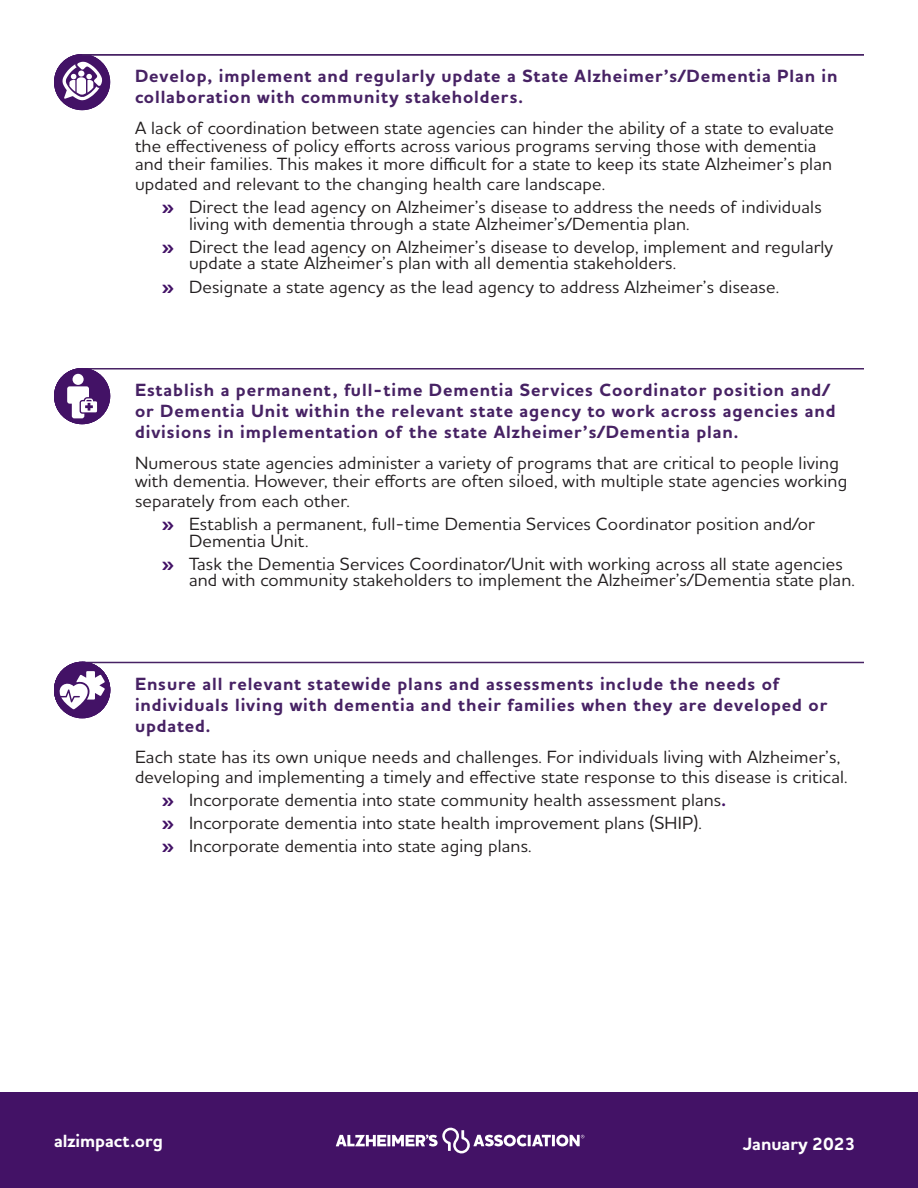
<style>
.page{position:relative;width:918px;height:1188px;background:#fff}
.page>*{position:absolute;margin:0;border:0;box-sizing:border-box;transform-origin:0 0}
.t1{font:500 18px/16.5px "Houschka Alt Pro";letter-spacing:.01em;color:#231f20}
.t2{font:700 18px/21px "Houschka Alt Pro";letter-spacing:.05em;color:#472264}
.t3{font:700 18px "Houschka Alt Pro";color:#fff}
.s1{font-weight:700;color:#431266}
</style>
<div class="page">
<div style="left:0;top:1093px;width:918px;height:95px;background:#431266"></div>
<svg style="left:336px;top:1127px;width:248px;height:27px"></svg>
<div style="left:54px;top:54px;width:56px;height:56px;background:#431266;border-radius:50%"></div>
<svg style="left:62px;top:62px;width:41px;height:38px"></svg>
<hr style="left:82px;top:54px;width:782px;height:2px;background:#472264">
<hr style="left:82px;top:368px;width:782px;height:2px;background:#472264">
<div style="left:54px;top:368px;width:56px;height:56px;background:#431266;border-radius:50%"></div>
<div style="left:73px;top:374px;width:11px;height:11px;background:#fff;border-radius:50%"></div>
<svg style="left:62px;top:376px;width:41px;height:42px"></svg>
<hr style="left:82px;top:662px;width:782px;height:1px;background:#472264">
<div style="left:54px;top:662px;width:56px;height:56px;background:#431266;border-radius:50%"></div>
<svg style="left:56px;top:669px;width:49px;height:43px"></svg>
<p class="t2" style="left:135px;top:66px;width:704px">Develop, implement and regularly update a State Alzheimer’s/Dementia Plan in collaboration with community stakeholders.</p>
<p class="t1" style="left:135px;top:119px;width:700px;line-height:18.5px">A lack of coordination between state agencies can hinder the ability of a state to evaluate the effectiveness of policy efforts across various programs serving those with dementia and their families. This makes it more difficult for a state to keep its state Alzheimer’s plan updated and relevant to the changing health care landscape.</p>
<p class="t1" style="left:189px;top:198px;width:634px;text-indent:-27px"><span class="s1">»</span> Direct the lead agency on Alzheimer’s disease to address the needs of individuals living with dementia through a state Alzheimer’s/Dementia plan.</p>
<p class="t1" style="left:189px;top:238px;width:646px;text-indent:-27px"><span class="s1">»</span> Direct the lead agency on Alzheimer’s disease to develop, implement and regularly update a state Alzheimer’s plan with all dementia stakeholders.</p>
<p class="t1" style="left:162px;top:278px;width:619px"><span class="s1">»</span> Designate a state agency as the lead agency to address Alzheimer’s disease.</p>
<p class="t2" style="left:135px;top:380px;width:702px">Establish a permanent, full-time Dementia Services Coordinator position and/ or Dementia Unit within the relevant state agency to work across agencies and divisions in implementation of the state Alzheimer’s/Dementia plan.</p>
<p class="t1" style="left:135px;top:453px;width:714px;line-height:18.8px">Numerous state agencies administer a variety of programs that are critical to people living with dementia. However, their efforts are often siloed, with multiple state agencies working separately from each other.</p>
<p class="t1" style="left:189px;top:515px;width:627px;text-indent:-27px"><span class="s1">»</span> Establish a permanent, full-time Dementia Services Coordinator position and/or<br>Dementia Unit.</p>
<p class="t1" style="left:189px;top:555px;width:667px;text-indent:-27px"><span class="s1">»</span> Task the Dementia Services Coordinator/Unit with working across all state agencies and with community stakeholders to implement the Alzheimer’s/Dementia state plan.</p>
<p class="t2" style="left:135px;top:673px;width:694px">Ensure all relevant statewide plans and assessments include the needs of individuals living with dementia and their families when they are developed or updated.</p>
<p class="t1" style="left:135px;top:747px;width:714px;line-height:19.5px">Each state has its own unique needs and challenges. For individuals living with Alzheimer’s, developing and implementing a timely and effective state response to this disease is critical.</p>
<p class="t1" style="left:162px;top:791px;width:566px"><span class="s1">»</span> Incorporate dementia into state community health assessment plans<span class="s1">.</span></p>
<p class="t1" style="left:162px;top:814px;width:541px"><span class="s1">»</span> Incorporate dementia into state health improvement plans (SHIP).</p>
<p class="t1" style="left:162px;top:837px;width:371px"><span class="s1">»</span> Incorporate dementia into state aging plans.</p>
<p class="t3" style="left:54px;top:1130px;width:110px">alzimpact.org</p>
<p class="t3" style="left:743px;top:1132px;width:114px">January 2023</p>
</div>
